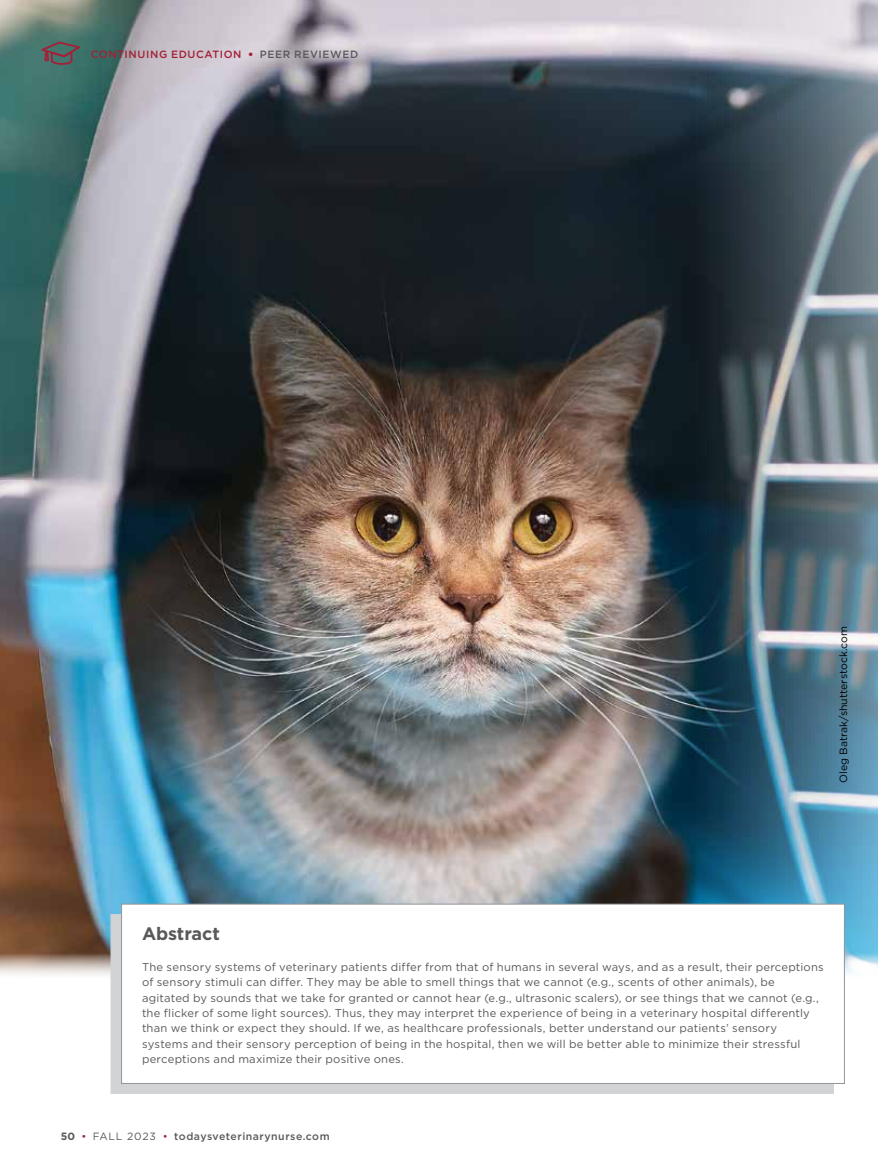
<style>
.page{position:relative;width:878px;height:1175px;background:#fff}
.page>*{position:absolute;margin:0;border:0;box-sizing:border-box;transform-origin:0 0}
.t1{font:700 18px "Gotham";letter-spacing:-.01em;color:#58595b}
.t2{font:11.25px/15.5px "Gotham";letter-spacing:.02em;color:#58595b}
.t3{font:500 10.5px "Gotham";letter-spacing:.05em;color:#58595b}
.t4{font:500 10.5px "Gotham";letter-spacing:.06em;color:#a42036}
.t5{font:10.5px "Gotham";color:#000}
.s1{font-weight:900}
.s2{color:#58595b}
.s3{font-weight:700}
.s4{font-weight:400;color:#a42036}
.s5{font-weight:400}
</style>
<div class="page">
<img style="left:0;top:0;width:878px;height:979px">
<div style="left:111px;top:914px;width:723px;height:180px;background:#d1d3d4"></div>
<div style="left:122px;top:904px;width:722px;height:179px;background:#fff"></div>
<div style="left:121px;top:904px;width:723px;height:179px;border:1px solid #939598"></div>
<svg style="left:37px;top:40px;width:47px;height:31px"></svg>
<p class="t4" style="left:91px;top:50px;width:269px">CONTINUING EDUCATION <span class="s1">•</span> <span class="s2">PEER REVIEWED</span></p>
<p class="t5" style="left:838px;top:783px;width:158px;rotate:-90deg">Oleg Batrak/shutterstock.com</p>
<h1 class="t1" style="left:142px;top:925px;width:79px">Abstract</h1>
<p class="t2" style="left:142px;top:959px;width:683px">The sensory systems of veterinary patients differ from that of humans in several ways, and as a result, their perceptions of sensory stimuli can differ. They may be able to smell things that we cannot (e.g., scents of other animals), be agitated by sounds that we take for granted or cannot hear (e.g., ultrasonic scalers), or see things that we cannot (e.g., the flicker of some light sources). Thus, they may interpret the experience of being in a veterinary hospital differently than we think or expect they should. If we, as healthcare professionals, better understand our patients’ sensory systems and their sensory perception of being in the hospital, then we will be better able to minimize their stressful perceptions and maximize their positive ones.</p>
<p class="t3" style="left:61px;top:1131px;width:270px"><span class="s3">50</span> <span class="s4">•</span> <span class="s5">FALL 2023</span> <span class="s4">•</span> todaysveterinarynurse.com</p>
</div>
